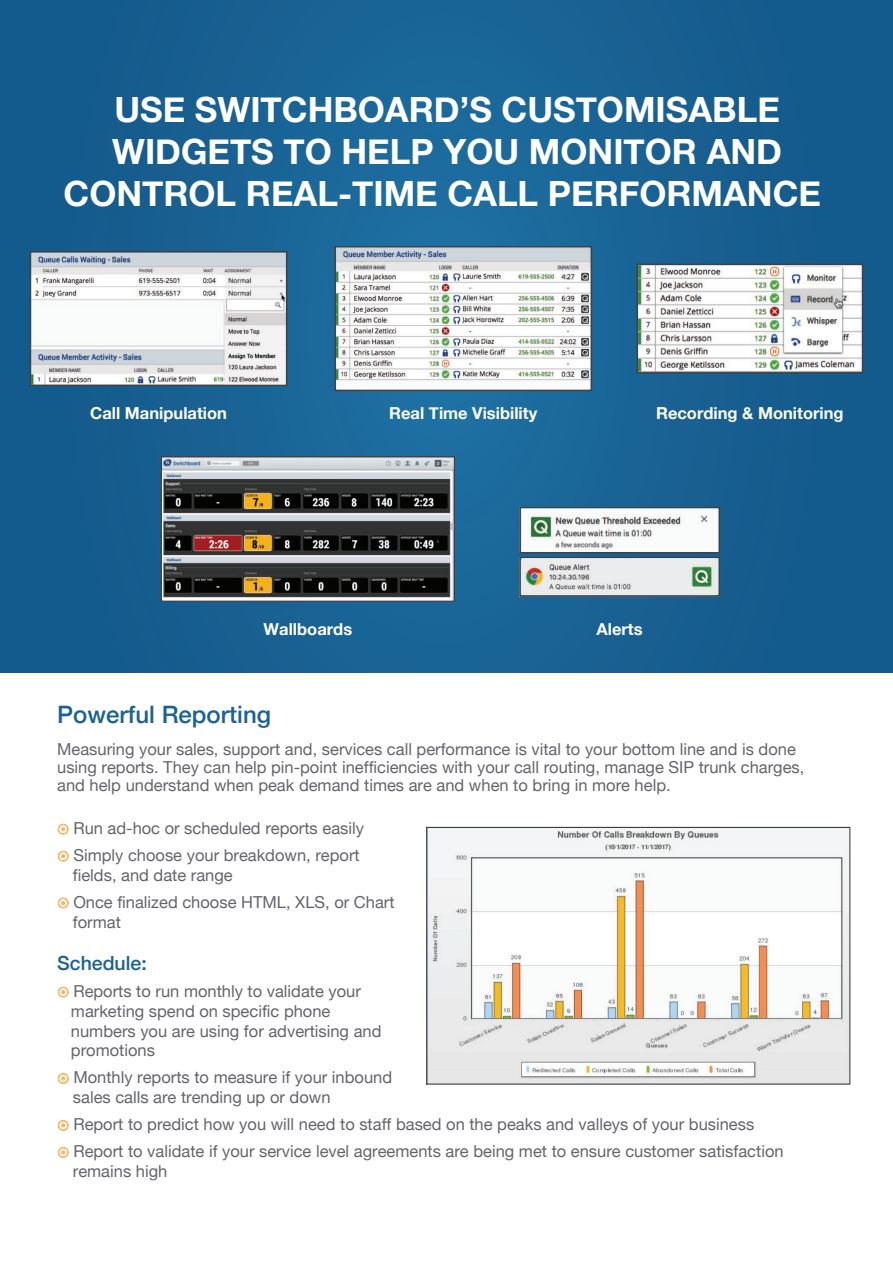
<style>
.page{position:relative;width:893px;height:1263px;background:#fff}
.page>*{position:absolute;margin:0;border:0;box-sizing:border-box;transform-origin:0 0}
.t1{font:700 34.8px/41.7px "Helvetica Neue";color:#fff;text-align:center}
.t2{font:500 24px "Helvetica Neue";color:#1b6194}
.t3{font:500 19.5px "Helvetica Neue";color:#1b6194}
.t4{font:16.5px/19.8px "Helvetica Neue";color:#63656a}
.t5{font:700 16.5px "Helvetica Neue";color:#fff}
</style>
<div class="page">
<div style="left:0;top:0;width:893px;height:672px;background:#1b6194"></div>
<img style="left:428px;top:829px;width:420px;height:253px">
<div style="left:426px;top:827px;width:424px;height:257px;border:1px solid #414141"></div>
<img style="left:163px;top:458px;width:290px;height:142px">
<div style="left:161px;top:456px;width:294px;height:146px;border:1px solid #414141"></div>
<img style="left:638px;top:266px;width:223px;height:105px">
<div style="left:636px;top:264px;width:227px;height:109px;border:1px solid #414141"></div>
<img style="left:336px;top:248px;width:254px;height:141px">
<div style="left:334px;top:246px;width:258px;height:145px;border:1px solid #414141"></div>
<img style="left:32px;top:253px;width:253px;height:131px">
<div style="left:30px;top:251px;width:257px;height:135px;border:1px solid #414141"></div>
<img style="left:521px;top:509px;width:197px;height:42px">
<div style="left:519px;top:507px;width:201px;height:46px;border:1px solid #414141"></div>
<img style="left:521px;top:559px;width:197px;height:36px">
<div style="left:519px;top:557px;width:201px;height:40px;border:1px solid #414141"></div>
<svg style="left:58px;top:823px;width:11px;height:12px"></svg>
<svg style="left:58px;top:850px;width:11px;height:12px"></svg>
<svg style="left:58px;top:897px;width:11px;height:12px"></svg>
<svg style="left:58px;top:986px;width:11px;height:12px"></svg>
<svg style="left:58px;top:1073px;width:11px;height:11px"></svg>
<svg style="left:58px;top:1120px;width:11px;height:11px"></svg>
<svg style="left:58px;top:1147px;width:11px;height:11px"></svg>
<h1 class="t1" style="left:64px;top:90px;width:759px">USE SWITCHBOARD’S CUSTOMISABLE<br>WIDGETS TO HELP YOU MONITOR AND<br>CONTROL REAL-TIME CALL PERFORMANCE</h1>
<p class="t5" style="left:90px;top:400px;width:138px">Call Manipulation</p>
<p class="t5" style="left:389px;top:400px;width:150px">Real Time Visibility</p>
<p class="t5" style="left:656px;top:400px;width:189px">Recording &amp; Monitoring</p>
<p class="t5" style="left:264px;top:616px;width:90px">Wallboards</p>
<p class="t5" style="left:596px;top:616px;width:48px">Alerts</p>
<h2 class="t2" style="left:57px;top:695px;width:215px">Powerful Reporting</h2>
<p class="t4" style="left:57px;top:741px;width:749px;line-height:18px">Measuring your sales, support and, services call performance is vital to your bottom line and is done using reports. They can help pin-point inefficiencies with your call routing, manage SIP trunk charges, and help understand when peak demand times are and when to bring in more help.</p>
<p class="t4" style="left:73px;top:816px;width:292px;line-height:27px">Run ad-hoc or scheduled reports easily<br>Simply choose your breakdown, report</p>
<p class="t4" style="left:73px;top:862px;width:323px;line-height:27px">fields, and date range<br>Once finalized choose HTML, XLS, or Chart</p>
<p class="t4" style="left:73px;top:913px;width:49px">format</p>
<p class="t3" style="left:57px;top:947px;width:91px">Schedule:</p>
<p class="t4" style="left:71px;top:982px;width:312px">Reports to run monthly to validate your marketing spend on specific phone numbers you are using for advertising and promotions</p>
<p class="t4" style="left:73px;top:1068px;width:321px">Monthly reports to measure if your inbound sales calls are trending up or down</p>
<p class="t4" style="left:73px;top:1112px;width:712px;line-height:27px">Report to predict how you will need to staff based on the peaks and valleys of your business<br>Report to validate if your service level agreements are being met to ensure customer satisfaction</p>
<p class="t4" style="left:73px;top:1162px;width:96px">remains high</p>
</div>
